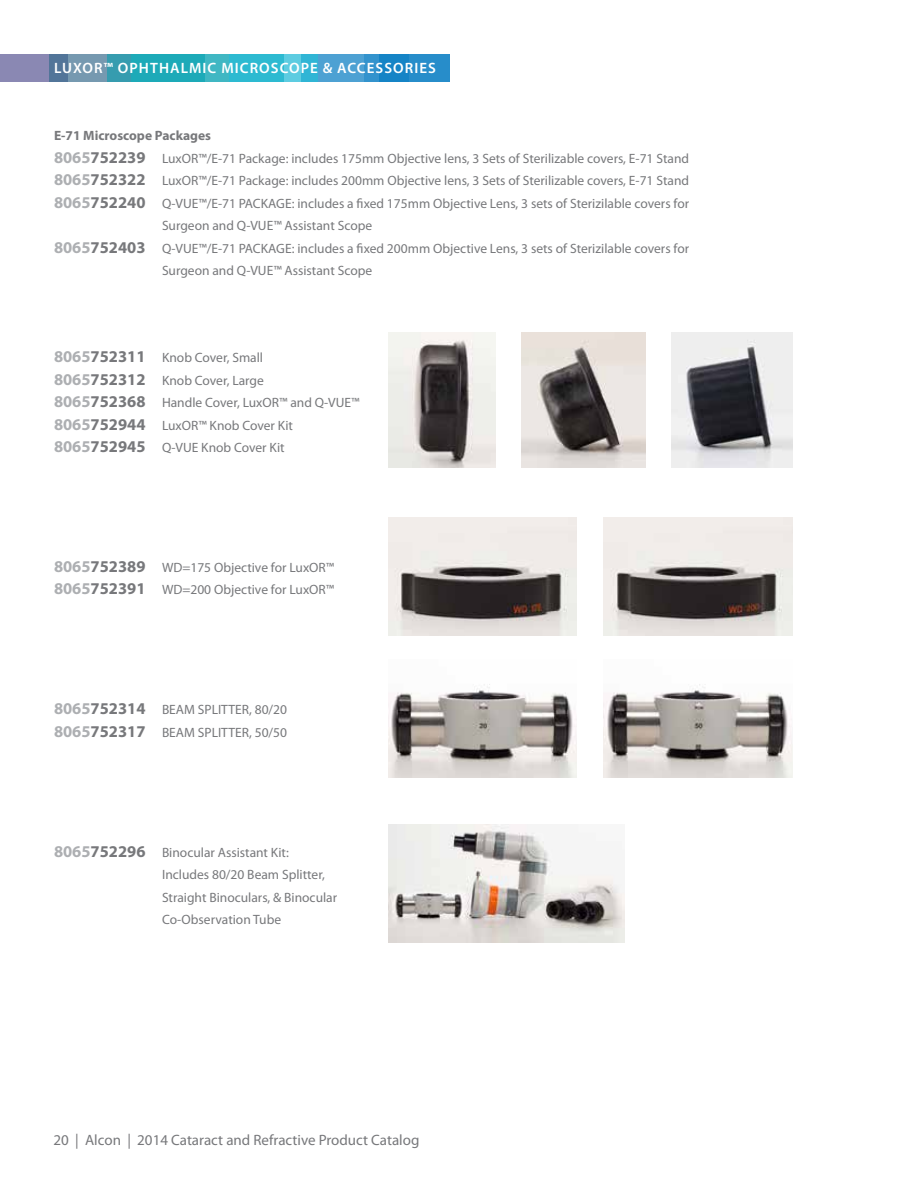
<style>
.page{position:relative;width:918px;height:1188px;background:#fff}
.page>*{position:absolute;margin:0;border:0;box-sizing:border-box;transform-origin:0 0}
.t1{font:15px "Myriad Pro";color:#77787b}
.t2{font:600 15px "Myriad Pro";letter-spacing:.07em;color:#fff}
.t3{font:13.5px/22.5px "Myriad Pro";color:#77787b}
.t4{font:700 13.5px "Myriad Pro";color:#77787b}
.s1{font-weight:700;font-size:16.5px;color:#adafb2}
.s2{font-weight:700;font-size:16.5px}
</style>
<div class="page">
<div style="left:302px;top:54px;width:77px;height:27px;background:#4da1d3"></div>
<div style="left:364px;top:54px;width:15px;height:27px;background:#3393cd"></div>
<div style="left:379px;top:54px;width:71px;height:27px;background:#278dca"></div>
<div style="left:379px;top:54px;width:29px;height:27px;background:#1584c6"></div>
<div style="left:0;top:54px;width:68px;height:27px;background:#8a88b3"></div>
<div style="left:131px;top:54px;width:152px;height:27px;background:#40b7c3"></div>
<svg style="left:229px;top:54px;width:88px;height:27px;background:#36bcd4"></svg>
<svg style="left:49px;top:54px;width:58px;height:27px;background:#6a8da8"></svg>
<div style="left:107px;top:54px;width:98px;height:27px;background:linear-gradient(to right,#309fb1,#16aebb)"></div>
<img style="left:388px;top:333px;width:108px;height:135px">
<img style="left:388px;top:517px;width:189px;height:118px">
<img style="left:388px;top:684px;width:189px;height:93px">
<img style="left:388px;top:824px;width:236px;height:118px">
<img style="left:604px;top:684px;width:188px;height:93px">
<img style="left:604px;top:517px;width:188px;height:118px">
<img style="left:522px;top:333px;width:123px;height:135px">
<img style="left:671px;top:333px;width:121px;height:135px">
<p class="t2" style="left:54px;top:59px;width:383px">LUXOR™ OPHTHALMIC MICROSCOPE &amp; ACCESSORIES</p>
<p class="t4" style="left:54px;top:127px;width:159px">E-71 Microscope Packages</p>
<p class="t3" style="left:54px;top:147px;width:637px"><span class="s1">8065</span><span class="s2">752239</span> LuxOR™/E-71 Package: includes 175mm Objective lens, 3 Sets of Sterilizable covers, E-71 Stand</p>
<p class="t3" style="left:54px;top:169px;width:637px"><span class="s1">8065</span><span class="s2">752322</span> LuxOR™/E-71 Package: includes 200mm Objective lens, 3 Sets of Sterilizable covers, E-71 Stand</p>
<p class="t3" style="left:54px;top:192px;width:637px"><span class="s1">8065</span><span class="s2">752240</span> Q-VUE™/E-71 PACKAGE: includes a fixed 175mm Objective Lens, 3 sets of Sterizilable covers for</p>
<p class="t3" style="left:162px;top:214px;width:212px">Surgeon and Q-VUE™ Assistant Scope</p>
<p class="t3" style="left:54px;top:237px;width:637px"><span class="s1">8065</span><span class="s2">752403</span> Q-VUE™/E-71 PACKAGE: includes a fixed 200mm Objective Lens, 3 sets of Sterizilable covers for</p>
<p class="t3" style="left:162px;top:259px;width:212px">Surgeon and Q-VUE™ Assistant Scope</p>
<p class="t3" style="left:54px;top:346px;width:307px"><span class="s1">8065</span><span class="s2">752311</span> Knob Cover, Small<br><span class="s1">8065</span><span class="s2">752312</span> Knob Cover, Large<br><span class="s1">8065</span><span class="s2">752368</span> Handle Cover, LuxOR™ and Q-VUE™ <span class="s1">8065</span><span class="s2">752944</span> LuxOR™ Knob Cover Kit <span class="s1">8065</span><span class="s2">752945</span> Q-VUE Knob Cover Kit</p>
<p class="t3" style="left:54px;top:556px;width:282px"><span class="s1">8065</span><span class="s2">752389</span> WD=175 Objective for LuxOR™<br><span class="s1">8065</span><span class="s2">752391</span> WD=200 Objective for LuxOR™</p>
<p class="t3" style="left:54px;top:699px;width:235px"><span class="s1">8065</span><span class="s2">752314</span> BEAM SPLITTER, 80/20<br><span class="s1">8065</span><span class="s2">752317</span> BEAM SPLITTER, 50/50</p>
<p class="t3" style="left:162px;top:841px;width:177px;text-indent:-108px"><span class="s1">8065</span><span class="s2">752296</span> Binocular Assistant Kit:<br>Includes 80/20 Beam Splitter,<br>Straight Binoculars, &amp; Binocular<br>Co-Observation Tube</p>
<p class="t1" style="left:53px;top:1131px;width:367px">20 | Alcon | 2014 Cataract and Refractive Product Catalog</p>
</div>
